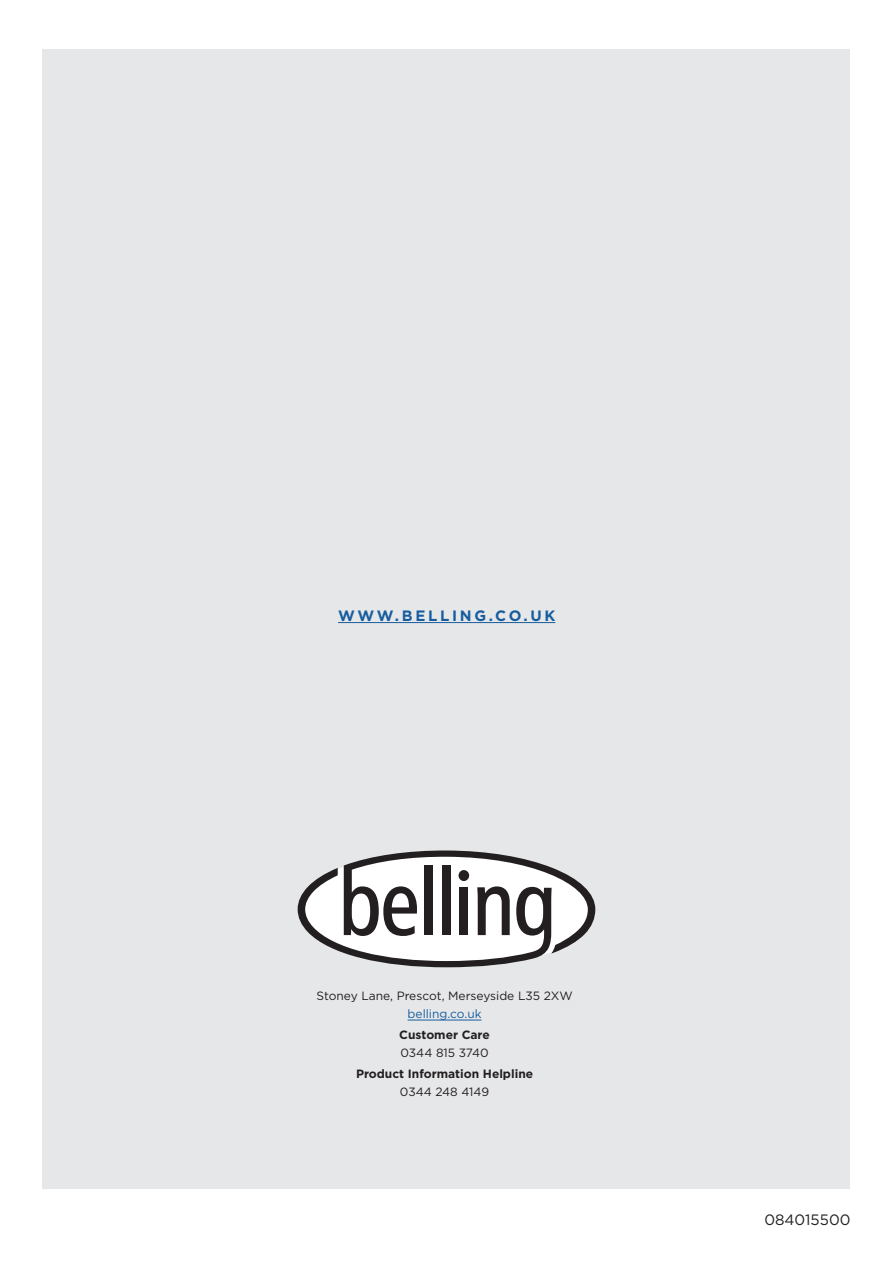
<style>
.page{position:relative;width:893px;height:1263px;background:#fff}
.page>*{position:absolute;margin:0;border:0;box-sizing:border-box;transform-origin:0 0}
.t1{font:700 15px "Gotham";letter-spacing:.18em;color:#175d9e}
.body_1{font:15px "Gotham";color:#231f20}
.body_1-2{font:12px "Gotham";color:#231f20}
.body_1-3{font:700 12px "Gotham";color:#231f20}
.body_1-4{font:12px "Gotham";color:#175d9e}
</style>
<div class="page">
<div style="left:43px;top:49px;width:807px;height:1139px;background:#e6e7e9"></div>
<hr style="left:408px;top:1020px;width:74px;height:1px;background:#175d9e">
<svg style="left:298px;top:850px;width:297px;height:117px"></svg>
<hr style="left:338px;top:622px;width:217px;height:1px;background:#175d9e">
<p class="t1" style="left:338px;top:606px;width:219px">WWW.BELLING.CO.UK</p>
<p class="body_1-2" style="left:316px;top:988px;width:258px">Stoney Lane, Prescot, Merseyside L35 2XW</p>
<p class="body_1-4" style="left:408px;top:1006px;width:75px">belling.co.uk</p>
<p class="body_1-3" style="left:399px;top:1027px;width:92px">Customer Care</p>
<p class="body_1-2" style="left:400px;top:1045px;width:90px">0344 815 3740</p>
<p class="body_1-3" style="left:356px;top:1066px;width:179px">Product Information Helpline</p>
<p class="body_1-2" style="left:400px;top:1084px;width:91px">0344 248 4149</p>
<p class="body_1" style="left:764px;top:1210px;width:88px">084015500</p>
</div>
